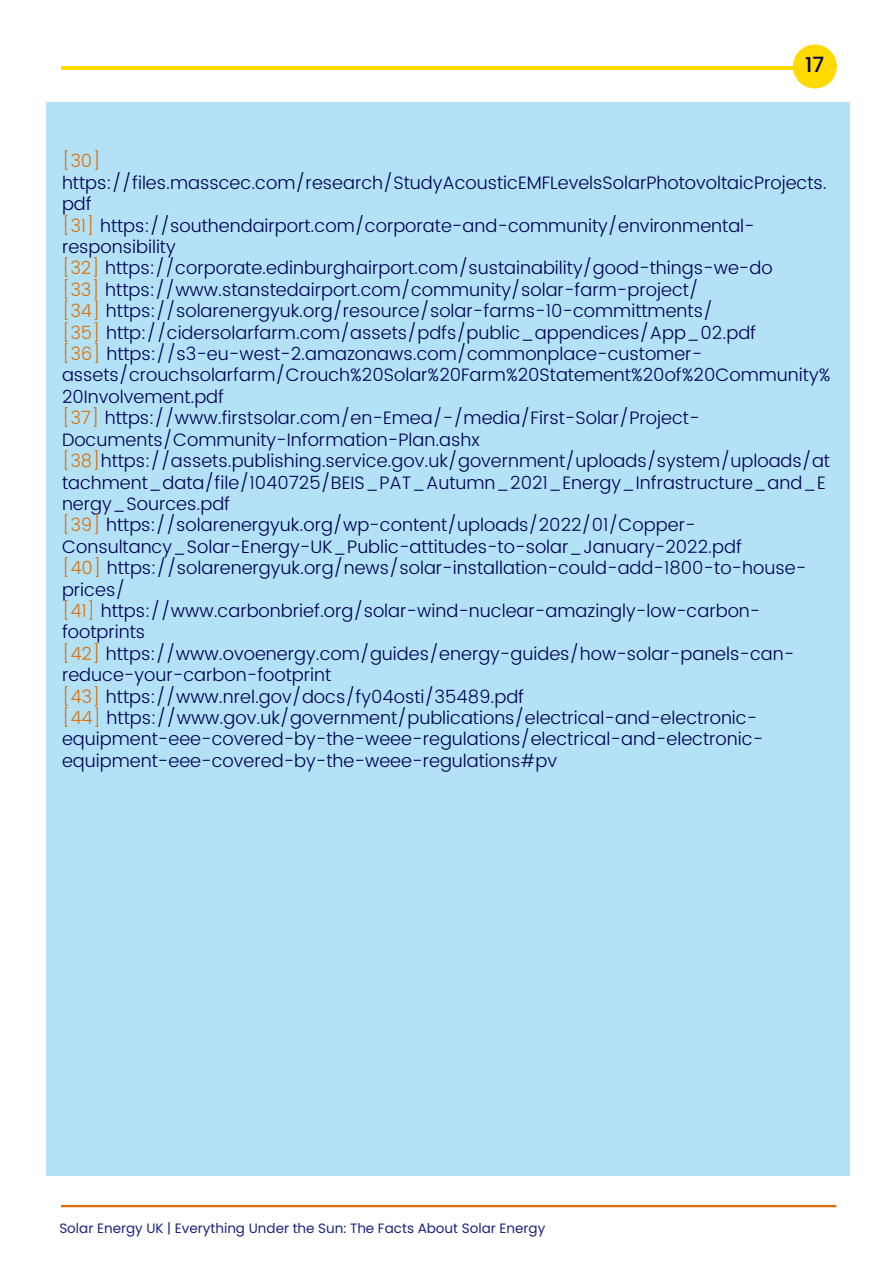
<style>
.page{position:relative;width:894px;height:1264px;background:#fff}
.page>*{position:absolute;margin:0;border:0;box-sizing:border-box;transform-origin:0 0}
.t1{font:500 21px "Poppins";color:#000051}
.t2{font:300 18px/21.5px "Poppins";color:#000051}
.t3{font:13.5px "Poppins";color:#1a237e}
.s1{color:#dc6d02}
</style>
<div class="page">
<hr style="left:61px;top:66px;width:771px;height:4px;background:#ffd900">
<div style="left:792px;top:45px;width:44px;height:43px;background:#ffd900;border-radius:50%"></div>
<hr style="left:61px;top:1204px;width:775px;height:3px;background:#dc6d02">
<div style="left:46px;top:102px;width:803px;height:1073px;background:#b3e2f7"></div>
<p class="t1" style="left:804px;top:52px;width:21px">17</p>
<p class="t2" style="left:62px;top:150px;width:766px"><span class="s1">[30] </span>https://files.masscec.com/research/StudyAcousticEMFLevelsSolarPhotovoltaicProjects. pdf</p>
<p class="t2" style="left:62px;top:215px;width:694px"><span class="s1">[31]</span> https://southendairport.com/corporate-and-community/environmental&shy;responsibility</p>
<p class="t2" style="left:62px;top:257px;width:712px"><span class="s1">[32]</span> https://corporate.edinburghairport.com/sustainability/good-things-we-do</p>
<p class="t2" style="left:62px;top:279px;width:638px"><span class="s1">[33]</span> https://www.stanstedairport.com/community/solar-farm-project/</p>
<p class="t2" style="left:62px;top:300px;width:652px"><span class="s1">[34]</span> https://solarenergyuk.org/resource/solar-farms-10-committments/</p>
<p class="t2" style="left:62px;top:322px;width:695px"><span class="s1">[35]</span> http://cidersolarfarm.com/assets/pdfs/public_appendices/App_02.pdf</p>
<p class="t2" style="left:62px;top:343px;width:769px"><span class="s1">[36]</span> https://s3-eu-west-2.amazonaws.com/commonplace-customer&shy;assets/crouchsolarfarm/Crouch%20Solar%20Farm%20Statement%20of%20Community%<br>20Involvement.pdf</p>
<p class="t2" style="left:62px;top:407px;width:639px"><span class="s1">[37]</span> https://www.firstsolar.com/en-Emea/-/media/First-Solar/Project-<br>Documents/Community-Information-Plan.ashx</p>
<p class="t2" style="left:62px;top:450px;width:769px"><span class="s1">[38]</span>https://assets.publishing.service.gov.uk/government/uploads/system/uploads/at tachment_data/file/1040725/BEIS_PAT_Autumn_2021_Energy_Infrastructure_and_E nergy_Sources.pdf</p>
<p class="t2" style="left:62px;top:514px;width:681px"><span class="s1">[39]</span> https://solarenergyuk.org/wp-content/uploads/2022/01/Copper-<br>Consultancy_Solar-Energy-UK_Public-attitudes-to-solar_January-2022.pdf</p>
<p class="t2" style="left:62px;top:557px;width:745px"><span class="s1">[40]</span> https://solarenergyuk.org/news/solar-installation-could-add-1800-to-house&shy;prices/</p>
<p class="t2" style="left:62px;top:600px;width:699px"><span class="s1">[41]</span> https://www.carbonbrief.org/solar-wind-nuclear-amazingly-low-carbon&shy;footprints</p>
<p class="t2" style="left:62px;top:642px;width:733px"><span class="s1">[42]</span> https://www.ovoenergy.com/guides/energy-guides/how-solar-panels-can&shy;reduce-your-carbon-footprint</p>
<p class="t2" style="left:62px;top:685px;width:463px"><span class="s1">[43]</span> https://www.nrel.gov/docs/fy04osti/35489.pdf</p>
<p class="t2" style="left:62px;top:707px;width:702px"><span class="s1">[44]</span> https://www.gov.uk/government/publications/electrical-and-electronic&shy;equipment-eee-covered-by-the-weee-regulations/electrical-and-electronic&shy;equipment-eee-covered-by-the-weee-regulations#pv</p>
<p class="t3" style="left:59px;top:1219px;width:487px">Solar Energy UK | Everything Under the Sun: The Facts About Solar Energy</p>
</div>
